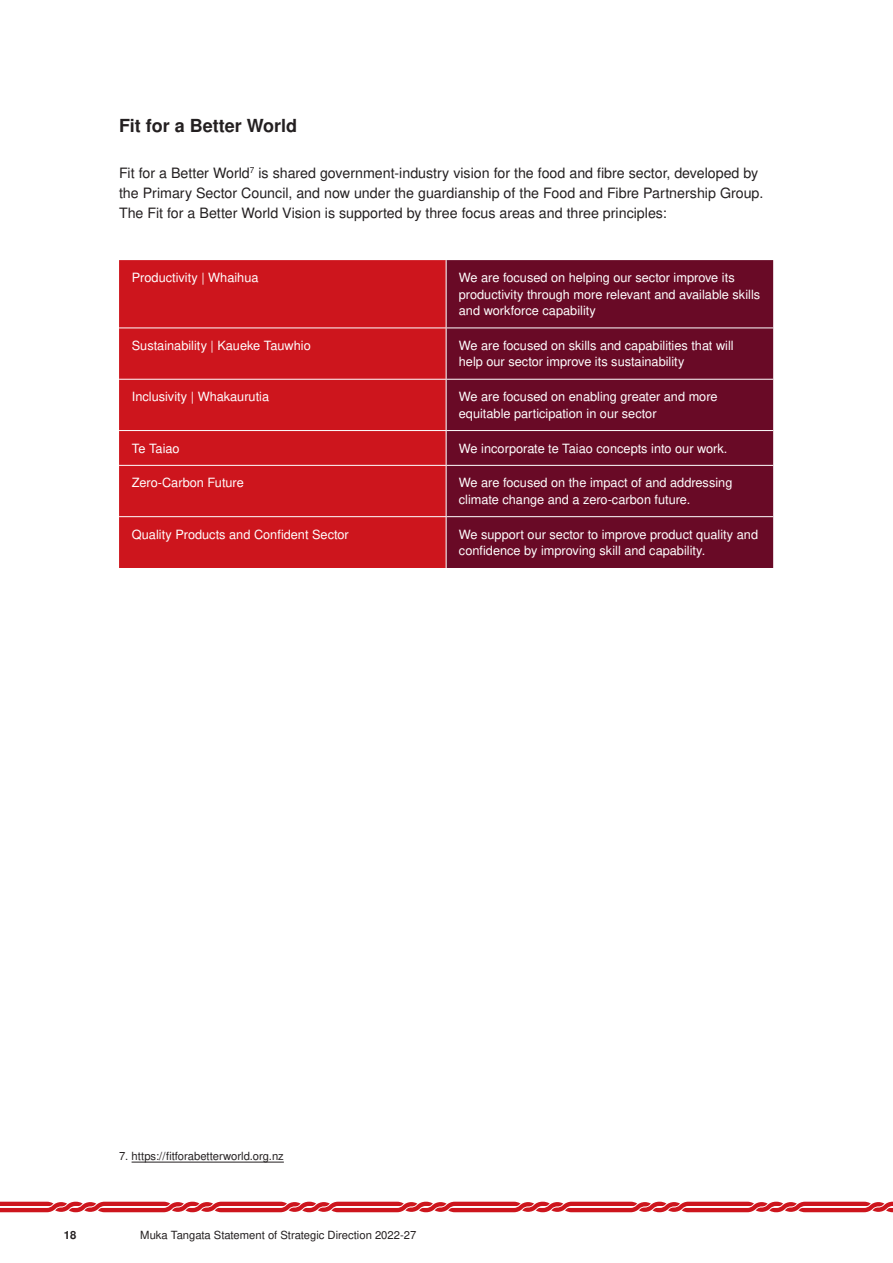
<style>
.page{position:relative;width:893px;height:1263px;background:#fff}
.page>*{position:absolute;margin:0;border:0;box-sizing:border-box;transform-origin:0 0}
.Heading{font:700 18px "Nimbus San L";color:#231f20}
.Lead_In{font:14.25px/20.2px "Nimbus San L";color:#231f20}
.Table_Copy{font:12.75px/16.5px "Nimbus San L";color:#fff}
.t1{font:11.25px "Nimbus San L";color:#231f20}
.t2{font:700 11.25px "Nimbus San L";color:#231f20}
</style>
<div class="page">
<svg style="left:0;top:1202px;width:893px;height:10px"></svg>
<div style="left:119px;top:260px;width:327px;height:308px;background:#cd151d"></div>
<div style="left:447px;top:260px;width:326px;height:308px;background:#690a26"></div>
<hr style="left:119px;top:328px;width:327px;height:1px;background:#fff">
<hr style="left:119px;top:379px;width:327px;height:1px;background:#fff">
<hr style="left:119px;top:430px;width:327px;height:1px;background:#fff">
<hr style="left:119px;top:465px;width:327px;height:1px;background:#fff">
<hr style="left:119px;top:516px;width:327px;height:1px;background:#fff">
<hr style="left:446px;top:328px;width:327px;height:1px;background:#fff">
<hr style="left:446px;top:379px;width:327px;height:1px;background:#fff">
<hr style="left:446px;top:430px;width:327px;height:1px;background:#fff">
<hr style="left:446px;top:465px;width:327px;height:1px;background:#fff">
<hr style="left:446px;top:516px;width:327px;height:1px;background:#fff">
<hr style="left:132px;top:1162px;width:152px;height:1px;background:#231f20">
<p class="Heading" style="left:119px;top:113px;width:180px">Fit for a Better World</p>
<p class="Lead_In" style="left:119px;top:162px;width:646px">Fit for a Better World<sup>7</sup> is shared government-industry vision for the food and fibre sector, developed by the Primary Sector Council, and now under the guardianship of the Food and Fibre Partnership Group.<br>The Fit for a Better World Vision is supported by three focus areas and three principles:</p>
<p class="Table_Copy" style="left:132px;top:269px;width:128px">Productivity | Whaihua</p>
<p class="Table_Copy" style="left:459px;top:269px;width:303px">We are focused on helping our sector improve its productivity through more relevant and available skills and workforce capability</p>
<p class="Table_Copy" style="left:132px;top:337px;width:180px">Sustainability | Kaueke Tauwhio</p>
<p class="Table_Copy" style="left:459px;top:337px;width:276px">We are focused on skills and capabilities that will help our sector improve its sustainability</p>
<p class="Table_Copy" style="left:132px;top:388px;width:139px">Inclusivity | Whakaurutia</p>
<p class="Table_Copy" style="left:459px;top:388px;width:260px">We are focused on enabling greater and more equitable participation in our sector</p>
<p class="Table_Copy" style="left:132px;top:439px;width:49px">Te Taiao</p>
<p class="Table_Copy" style="left:459px;top:439px;width:270px">We incorporate te Taiao concepts into our work.</p>
<p class="Table_Copy" style="left:132px;top:474px;width:113px">Zero-Carbon Future</p>
<p class="Table_Copy" style="left:459px;top:474px;width:275px">We are focused on the impact of and addressing climate change and a zero-carbon future.</p>
<p class="Table_Copy" style="left:132px;top:525px;width:219px">Quality Products and Confident Sector</p>
<p class="Table_Copy" style="left:459px;top:525px;width:301px">We support our sector to improve product quality and confidence by improving skill and capability.</p>
<p class="t1" style="left:119px;top:1148px;width:166px">7. https://fitforabetterworld.org.nz</p>
<p class="t2" style="left:64px;top:1227px;width:14px">18</p>
<p class="t1" style="left:140px;top:1226px;width:277px">Muka Tangata Statement of Strategic Direction 2022-27</p>
</div>
